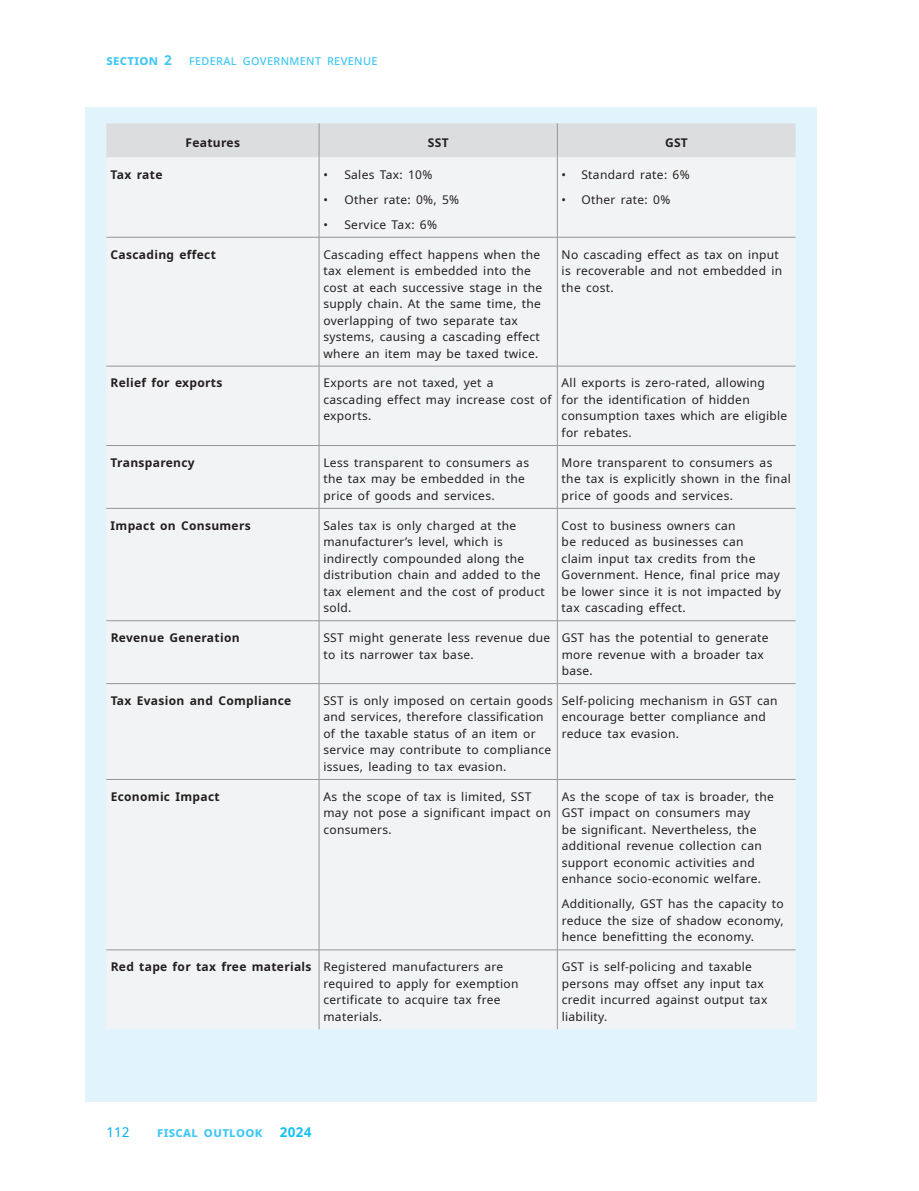
<style>
.page{position:relative;width:919px;height:1191px;background:#fff}
.page>*{position:absolute;margin:0;border:0;box-sizing:border-box;transform-origin:0 0}
.t1{font:13.5px "Noto Sans";letter-spacing:.025em;color:#40c7f4}
.t2{font:700 13.5px "Noto Sans";letter-spacing:.025em;color:#40c7f4}
.t3{font:700 13.5px "Noto Sans";color:#15c0f2}
.t4{font:13.5px "Noto Sans";color:#00aeef}
.List_Paragraph{font:12px/16.5px "Noto Sans";letter-spacing:.025em;color:#231f20}
.t5{font:700 12px "Noto Sans";letter-spacing:.025em;color:#231f20}
</style>
<div class="page">
<div style="left:85px;top:107px;width:731px;height:994px;background:#e1f4fc"></div>
<div style="left:106px;top:123px;width:689px;height:34px;background:#dcdddf"></div>
<div style="left:106px;top:157px;width:689px;height:872px;background:#f2f3f4"></div>
<hr style="left:319px;top:123px;width:1px;height:34px;background:#939598">
<hr style="left:557px;top:123px;width:1px;height:34px;background:#939598">
<hr style="left:319px;top:157px;width:1px;height:80px;background:#939598">
<hr style="left:557px;top:157px;width:1px;height:80px;background:#939598">
<hr style="left:106px;top:237px;width:213px;height:1px;background:#939598">
<hr style="left:319px;top:237px;width:238px;height:1px;background:#939598">
<hr style="left:319px;top:237px;width:1px;height:129px;background:#939598">
<hr style="left:557px;top:237px;width:238px;height:1px;background:#939598">
<hr style="left:557px;top:237px;width:1px;height:129px;background:#939598">
<hr style="left:106px;top:366px;width:213px;height:1px;background:#939598">
<hr style="left:319px;top:366px;width:238px;height:1px;background:#939598">
<hr style="left:319px;top:366px;width:1px;height:79px;background:#939598">
<hr style="left:557px;top:366px;width:238px;height:1px;background:#939598">
<hr style="left:557px;top:366px;width:1px;height:79px;background:#939598">
<hr style="left:106px;top:445px;width:213px;height:1px;background:#939598">
<hr style="left:319px;top:445px;width:238px;height:1px;background:#939598">
<hr style="left:319px;top:446px;width:1px;height:62px;background:#939598">
<hr style="left:557px;top:445px;width:238px;height:1px;background:#939598">
<hr style="left:557px;top:446px;width:1px;height:62px;background:#939598">
<hr style="left:106px;top:508px;width:213px;height:1px;background:#939598">
<hr style="left:319px;top:508px;width:238px;height:1px;background:#939598">
<hr style="left:319px;top:508px;width:1px;height:112px;background:#939598">
<hr style="left:557px;top:508px;width:238px;height:1px;background:#939598">
<hr style="left:557px;top:508px;width:1px;height:112px;background:#939598">
<hr style="left:106px;top:620px;width:213px;height:1px;background:#939598">
<hr style="left:319px;top:620px;width:238px;height:1px;background:#939598">
<hr style="left:319px;top:621px;width:1px;height:62px;background:#939598">
<hr style="left:557px;top:620px;width:238px;height:1px;background:#939598">
<hr style="left:557px;top:621px;width:1px;height:62px;background:#939598">
<hr style="left:106px;top:683px;width:213px;height:1px;background:#939598">
<hr style="left:319px;top:683px;width:238px;height:1px;background:#939598">
<hr style="left:319px;top:684px;width:1px;height:95px;background:#939598">
<hr style="left:557px;top:683px;width:238px;height:1px;background:#939598">
<hr style="left:557px;top:684px;width:1px;height:95px;background:#939598">
<hr style="left:106px;top:779px;width:213px;height:1px;background:#939598">
<hr style="left:319px;top:779px;width:238px;height:1px;background:#939598">
<hr style="left:319px;top:779px;width:1px;height:170px;background:#939598">
<hr style="left:557px;top:779px;width:238px;height:1px;background:#939598">
<hr style="left:557px;top:779px;width:1px;height:170px;background:#939598">
<hr style="left:106px;top:949px;width:213px;height:1px;background:#939598">
<hr style="left:319px;top:949px;width:238px;height:1px;background:#939598">
<hr style="left:319px;top:950px;width:1px;height:79px;background:#939598">
<hr style="left:557px;top:949px;width:238px;height:1px;background:#939598">
<hr style="left:557px;top:950px;width:1px;height:79px;background:#939598">
<p class="t2" style="left:106px;top:51px;width:67px">section 2</p>
<p class="t1" style="left:189px;top:51px;width:190px">federal government revenue</p>
<p class="t5" style="left:185px;top:134px;width:56px">Features</p>
<p class="t5" style="left:428px;top:134px;width:22px">SST</p>
<p class="t5" style="left:665px;top:134px;width:24px">GST</p>
<p class="t5" style="left:111px;top:166px;width:53px">Tax rate</p>
<p class="List_Paragraph" style="left:323px;top:166px;width:111px">• Sales Tax: 10%</p>
<p class="List_Paragraph" style="left:323px;top:191px;width:137px">• Other rate: 0%, 5%</p>
<p class="List_Paragraph" style="left:323px;top:216px;width:115px">• Service Tax: 6%</p>
<p class="List_Paragraph" style="left:561px;top:166px;width:130px">• Standard rate: 6%</p>
<p class="List_Paragraph" style="left:561px;top:191px;width:110px">• Other rate: 0%</p>
<p class="t5" style="left:111px;top:246px;width:107px">Cascading effect</p>
<p class="List_Paragraph" style="left:323px;top:246px;width:220px">Cascading effect happens when the tax element is embedded into the cost at each successive stage in the supply chain. At the same time, the overlapping of two separate tax systems, causing a cascading effect where an item may be taxed twice.</p>
<p class="List_Paragraph" style="left:561px;top:246px;width:222px">No cascading effect as tax on input is recoverable and not embedded in the cost.</p>
<p class="t5" style="left:111px;top:375px;width:113px">Relief for exports</p>
<p class="List_Paragraph" style="left:323px;top:375px;width:230px">Exports are not taxed, yet a cascading effect may increase cost of exports.</p>
<p class="List_Paragraph" style="left:561px;top:375px;width:227px">All exports is zero-rated, allowing<br>for the identification of hidden consumption taxes which are eligible for rebates.</p>
<p class="t5" style="left:111px;top:454px;width:86px">Transparency</p>
<p class="List_Paragraph" style="left:323px;top:454px;width:207px">Less transparent to consumers as the tax may be embedded in the price of goods and services.</p>
<p class="List_Paragraph" style="left:561px;top:454px;width:231px">More transparent to consumers as the tax is explicitly shown in the final price of goods and services.</p>
<p class="t5" style="left:111px;top:517px;width:142px">Impact on Consumers</p>
<p class="List_Paragraph" style="left:323px;top:517px;width:223px">Sales tax is only charged at the manufacturer’s level, which is indirectly compounded along the distribution chain and added to the tax element and the cost of product sold.</p>
<p class="List_Paragraph" style="left:561px;top:517px;width:221px">Cost to business owners can<br>be reduced as businesses can<br>claim input tax credits from the<br>Government. Hence, final price may be lower since it is not impacted by tax cascading effect.</p>
<p class="t5" style="left:111px;top:629px;width:130px">Revenue Generation</p>
<p class="List_Paragraph" style="left:323px;top:630px;width:228px">SST might generate less revenue due to its narrower tax base.</p>
<p class="List_Paragraph" style="left:561px;top:630px;width:208px">GST has the potential to generate more revenue with a broader tax base.</p>
<p class="t5" style="left:111px;top:692px;width:182px">Tax Evasion and Compliance</p>
<p class="List_Paragraph" style="left:323px;top:692px;width:231px">SST is only imposed on certain goods and services, therefore classification of the taxable status of an item or service may contribute to compliance issues, leading to tax evasion.</p>
<p class="List_Paragraph" style="left:561px;top:692px;width:217px">Self-policing mechanism in GST can encourage better compliance and reduce tax evasion.</p>
<p class="t5" style="left:111px;top:788px;width:110px">Economic Impact</p>
<p class="List_Paragraph" style="left:323px;top:788px;width:229px">As the scope of tax is limited, SST may not pose a significant impact on consumers.</p>
<p class="List_Paragraph" style="left:561px;top:788px;width:214px">As the scope of tax is broader, the GST impact on consumers may<br>be significant. Nevertheless, the additional revenue collection can support economic activities and enhance socio-economic welfare.</p>
<p class="List_Paragraph" style="left:561px;top:896px;width:223px;text-align:justify">Additionally, GST has the capacity to reduce the size of shadow economy, hence benefitting the economy.</p>
<p class="t5" style="left:111px;top:958px;width:202px">Red tape for tax free materials</p>
<p class="List_Paragraph" style="left:323px;top:959px;width:197px">Registered manufacturers are required to apply for exemption certificate to acquire tax free materials.</p>
<p class="List_Paragraph" style="left:561px;top:959px;width:207px">GST is self-policing and taxable persons may offset any input tax credit incurred against output tax liability.</p>
<p class="t4" style="left:106px;top:1123px;width:25px">112</p>
<p class="t2" style="left:157px;top:1123px;width:107px">fiscal outlook</p>
<p class="t3" style="left:280px;top:1123px;width:33px">2024</p>
</div>
